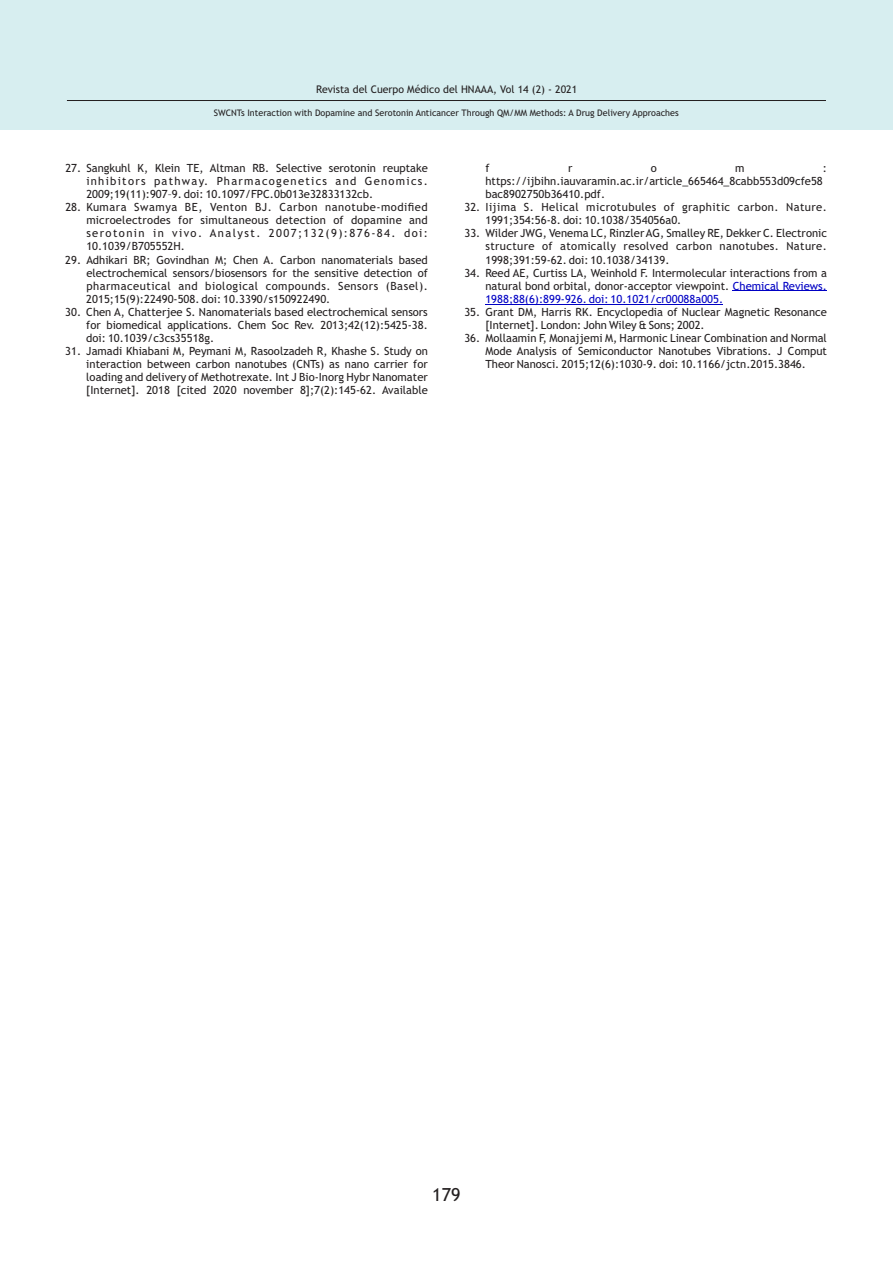
<style>
.page{position:relative;width:893px;height:1263px;background:#fff}
.page>*{position:absolute;margin:0;border:0;box-sizing:border-box;transform-origin:0 0}
.t1{font:18px "Trebuchet MS";color:#231f20}
.t2{font:11.25px/13px "Trebuchet MS";color:#231f20;text-align:justify}
.t3{font:11.25px/13px "Trebuchet MS";letter-spacing:.035em;color:#231f20}
.t4{font:10.5px "Trebuchet MS";color:#231f20}
.t5{font:9px "Trebuchet MS";color:#231f20}
.s1{color:#0000c4}
</style>
<div class="page">
<div style="left:0;top:0;width:893px;height:130px;background:#d7eef0"></div>
<hr style="left:67px;top:100px;width:759px;height:1px;background:#231f20">
<hr style="left:733px;top:291px;width:94px;height:1px;background:#0000c4">
<hr style="left:485px;top:304px;width:238px;height:1px;background:#0000c4">
<p class="t4" style="left:316px;top:86px;width:262px">Revista del Cuerpo Médico del HNAAA, Vol 14 (2) - 2021</p>
<p class="t5" style="left:214px;top:109px;width:466px">SWCNTs Interaction with Dopamine and Serotonin Anticancer Through QM/MM Methods: A Drug Delivery Approaches</p>
<p class="t2" style="left:86px;top:163px;width:343px;text-indent:-21px">27. Sangkuhl K, Klein TE, Altman RB. Selective serotonin reuptake inhibitors pathway. Pharmacogenetics and Genomics.<br>2009;19(11):907–9. doi: 10.1097/FPC.0b013e32833132cb.</p>
<p class="t2" style="left:86px;top:202px;width:343px;text-indent:-21px">28. Kumara Swamya BE, Venton BJ. Carbon nanotube-modified microelectrodes for simultaneous detection of dopamine and serotonin in vivo. Analyst. 2007;132(9):876-84. doi:<br>10.1039/B705552H.</p>
<p class="t2" style="left:86px;top:254px;width:343px;text-indent:-21px">29. Adhikari BR; Govindhan M; Chen A. Carbon nanomaterials based electrochemical sensors/biosensors for the sensitive detection of pharmaceutical and biological compounds. Sensors (Basel).<br>2015;15(9):22490-508. doi: 10.3390/s150922490.</p>
<p class="t2" style="left:86px;top:306px;width:343px;text-indent:-21px">30. Chen A, Chatterjee S. Nanomaterials based electrochemical sensors for biomedical applications. Chem Soc Rev. 2013;42(12):5425-38. doi: 10.1039/c3cs35518g.</p>
<p class="t2" style="left:86px;top:345px;width:343px;text-indent:-21px">31. Jamadi Khiabani M, Peymani M, Rasoolzadeh R, Khashe S. Study on interaction between carbon nanotubes (CNTs) as nano carrier for loading and delivery of Methotrexate. Int J Bio-Inorg Hybr Nanomater [Internet]. 2018 [cited 2020 november 8];7(2):145-62. Available</p>
<p class="t2" style="left:485px;top:163px;width:6px">f</p>
<p class="t2" style="left:568px;top:163px;width:6px">r</p>
<p class="t2" style="left:651px;top:163px;width:8px">o</p>
<p class="t2" style="left:735px;top:163px;width:11px">m</p>
<p class="t2" style="left:823px;top:163px;width:6px">:</p>
<p class="t2" style="left:485px;top:176px;width:339px">https://ijbihn.iauvaramin.ac.ir/article_665464_8cabb553d09cfe58 bac8902750b36410.pdf.</p>
<p class="t3" style="left:485px;top:202px;width:343px;text-indent:-21px">32. Iijima S. Helical microtubules of graphitic carbon. Nature.<br>1991;354:56-8. doi: 10.1038/354056a0.</p>
<p class="t2" style="left:485px;top:228px;width:343px;text-indent:-21px">33. Wilder JWG, Venema LC, Rinzler AG, Smalley RE, Dekker C. Electronic structure of atomically resolved carbon nanotubes. Nature.<br>1998;391:59-62. doi: 10.1038/34139.</p>
<p class="t2" style="left:485px;top:267px;width:343px;text-indent:-21px">34. Reed AE, Curtiss LA, Weinhold F. Intermolecular interactions from a natural bond orbital, donor-acceptor viewpoint. <span class="s1">Chemical Reviews.<br>1988;88(6):899-926. doi: 10.1021/cr00088a005.</span></p>
<p class="t2" style="left:485px;top:306px;width:343px;text-indent:-21px">35. Grant DM, Harris RK. Encyclopedia of Nuclear Magnetic Resonance [Internet]. London: John Wiley &amp; Sons; 2002.</p>
<p class="t2" style="left:485px;top:332px;width:343px;text-indent:-21px">36. Mollaamin F, Monajjemi M, Harmonic Linear Combination and Normal Mode Analysis of Semiconductor Nanotubes Vibrations. J Comput Theor Nanosci. 2015;12(6):1030-9. doi: 10.1166/jctn.2015.3846.</p>
<h1 class="t1" style="left:432px;top:1187px;width:30px">179</h1>
</div>
